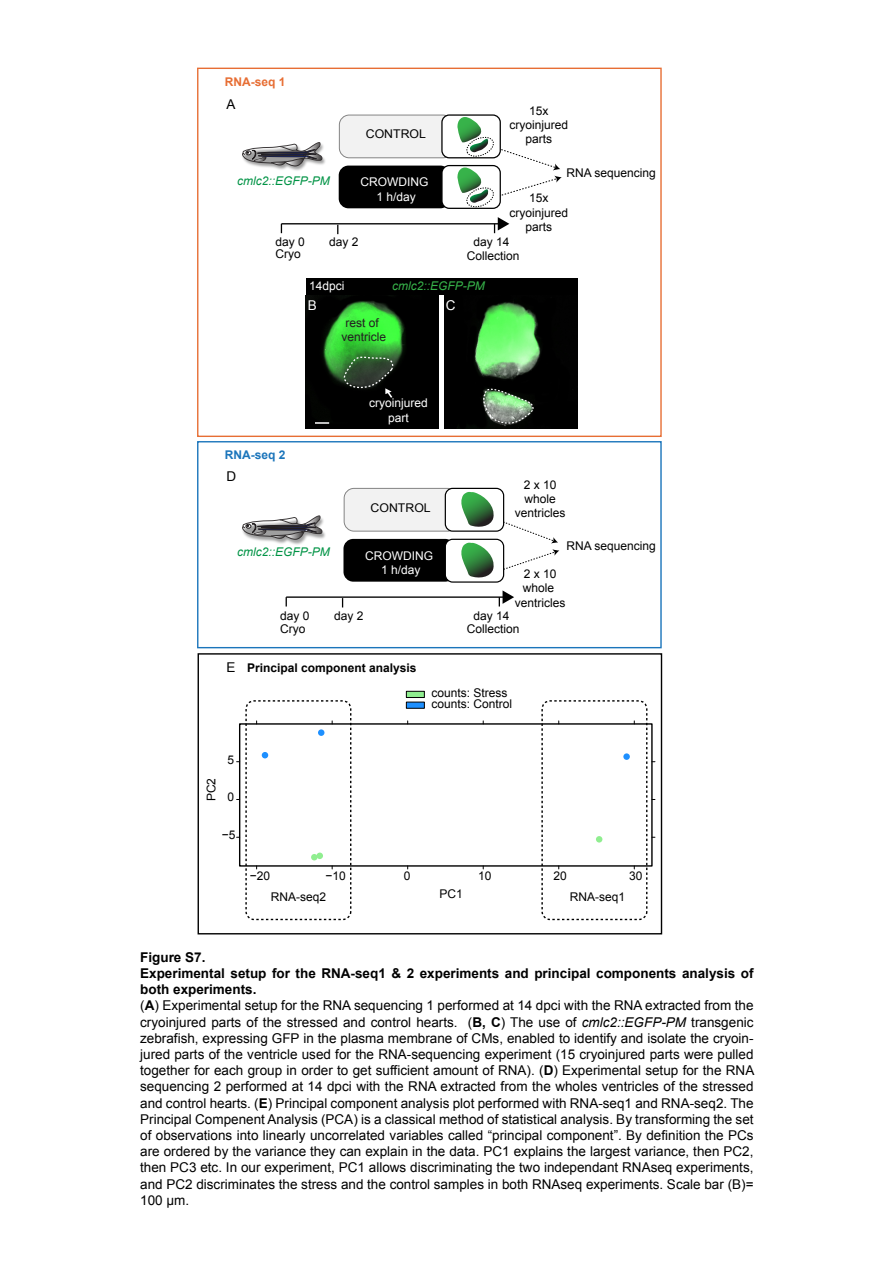
<style>
.page{position:relative;width:893px;height:1263px;background:#fff}
.page>*{position:absolute;margin:0;border:0;box-sizing:border-box;transform-origin:0 0}
.t1{font:13.5px/16.2px "Arial";color:#000}
.t2{font:13.5px "Arial";color:#fff}
.t3{font:12px/14.4px "Arial";color:#000;text-align:center}
.t4{font:12px/14.4px "Arial";color:#fff;text-align:center}
.t5{font:italic 12px "Arial";color:#009345}
.t6{font:700 12px "Arial";color:#000}
.t7{font:12px/14.4px "Arial";color:#231f20;text-align:center}
.t8{font:italic 12px "Arial";color:#37b34a}
.t9{font:700 12px "Arial";color:#e76e34}
.t10{font:700 12px "Arial";color:#1b75bb}
.s1{font-weight:400;font-size:13.5px}
.s2{font-weight:700}
.s3{font-style:italic}
</style>
<div class="page">
<img style="left:306px;top:295px;width:133px;height:133px">
<img style="left:444px;top:295px;width:133px;height:133px">
<svg style="left:483px;top:388px;width:51px;height:41px;background:#586f58"></svg>
<div style="left:306px;top:278px;width:271px;height:16px;background:#000"></div>
<svg style="left:343px;top:356px;width:52px;height:42px;background:#293b29"></svg>
<svg style="left:315px;top:422px;width:14px;height:2px"></svg>
<img style="left:257px;top:142px;width:68px;height:29px">
<svg style="left:242px;top:143px;width:80px;height:23px"></svg>
<div style="left:339px;top:166px;width:111px;height:42px;background:#000;border-radius:10px"></div>
<hr style="left:281px;top:223px;width:219px;height:1px;background:#000">
<div style="left:339px;top:115px;width:114px;height:43px;background:#f2f2f2;border-radius:10px"></div>
<div style="left:339px;top:115px;width:114px;height:43px;border:1px solid #000;border-radius:10px"></div>
<div style="left:442px;top:115px;width:58px;height:43px;background:#fff;border-radius:7px"></div>
<div style="left:441px;top:114px;width:60px;height:44px;border:1px solid #000;border-radius:7px"></div>
<div style="left:442px;top:166px;width:58px;height:42px;background:#fff;border-radius:7px"></div>
<div style="left:441px;top:165px;width:60px;height:44px;border:1px solid #000;border-radius:7px"></div>
<svg style="left:457px;top:117px;width:105px;height:91px"></svg>
<svg style="left:494px;top:217px;width:15px;height:16px"></svg>
<div style="left:197px;top:441px;width:465px;height:207px;border:1px solid #1b75bb"></div>
<img style="left:252px;top:515px;width:73px;height:30px">
<svg style="left:242px;top:516px;width:80px;height:23px"></svg>
<svg style="left:502px;top:521px;width:56px;height:22px"></svg>
<svg style="left:504px;top:549px;width:55px;height:21px"></svg>
<div style="left:343px;top:539px;width:112px;height:43px;background:#000;border-radius:10px"></div>
<hr style="left:286px;top:596px;width:218px;height:2px;background:#000">
<div style="left:344px;top:488px;width:113px;height:43px;background:#f2f2f2;border-radius:10px"></div>
<div style="left:344px;top:488px;width:114px;height:44px;border:1px solid #000;border-radius:10px"></div>
<svg style="left:499px;top:590px;width:15px;height:16px"></svg>
<div style="left:445px;top:539px;width:59px;height:43px;background:#fff;border-radius:7px"></div>
<div style="left:445px;top:539px;width:59px;height:44px;border:1px solid #000;border-radius:7px"></div>
<div style="left:445px;top:488px;width:59px;height:43px;background:#fff;border-radius:7px"></div>
<div style="left:445px;top:488px;width:59px;height:44px;border:1px solid #000;border-radius:7px"></div>
<svg style="left:461px;top:492px;width:33px;height:35px"></svg>
<svg style="left:461px;top:543px;width:33px;height:35px"></svg>
<div style="left:198px;top:653px;width:464px;height:281px;border:1px solid #000"></div>
<div style="left:406px;top:691px;width:19px;height:7px;background:#90ee90;border:1px solid #000"></div>
<svg style="left:406px;top:702px;width:19px;height:6px"></svg>
<div style="left:317px;top:852px;width:6px;height:7px;background:#90ee90;border-radius:50%"></div>
<div style="left:311px;top:854px;width:7px;height:6px;background:#90ee90;border-radius:50%"></div>
<svg style="left:596px;top:836px;width:6px;height:6px"></svg>
<div style="left:318px;top:729px;width:6px;height:7px;background:#1e90ff;border-radius:50%"></div>
<svg style="left:262px;top:752px;width:6px;height:6px"></svg>
<div style="left:623px;top:753px;width:7px;height:7px;background:#1e90ff;border-radius:50%"></div>
<div style="left:245px;top:700px;width:106px;height:220px;border:1px dashed #000;border-radius:8px"></div>
<div style="left:541px;top:700px;width:106px;height:220px;border:1px dashed #000;border-radius:8px"></div>
<p class="t9" style="left:225px;top:74px;width:62px">RNA-seq 1</p>
<p class="t1" style="left:226px;top:96px;width:11px">A</p>
<p class="t5" style="left:237px;top:173px;width:94px">cmlc2::EGFP-PM</p>
<p class="t3" style="left:366px;top:127px;width:62px">CONTROL</p>
<p class="t4" style="left:360px;top:175px;width:69px">CROWDING<br>1 h/day</p>
<p class="t3" style="left:509px;top:103px;width:60px">15x cryoinjured parts</p>
<p class="t3" style="left:566px;top:165px;width:91px">RNA sequencing</p>
<p class="t3" style="left:509px;top:191px;width:60px">15x cryoinjured parts</p>
<p class="t3" style="left:275px;top:235px;width:31px">day 0</p>
<p class="t3" style="left:329px;top:235px;width:31px">day 2</p>
<p class="t3" style="left:467px;top:235px;width:54px;line-height:13.8px">day 14<br>Collection</p>
<p class="t3" style="left:275px;top:247px;width:27px">Cryo</p>
<p class="t4" style="left:309px;top:279px;width:37px">14dpci</p>
<p class="t8" style="left:392px;top:278px;width:94px">cmlc2::EGFP-PM</p>
<p class="t2" style="left:308px;top:297px;width:11px">B</p>
<p class="t2" style="left:446px;top:297px;width:11px">C</p>
<p class="t7" style="left:342px;top:315px;width:46px">rest of ventricle</p>
<p class="t10" style="left:225px;top:447px;width:62px">RNA-seq 2</p>
<p class="t1" style="left:226px;top:468px;width:11px">D</p>
<p class="t4" style="left:369px;top:396px;width:60px">cryoinjured part</p>
<p class="t3" style="left:371px;top:500px;width:62px">CONTROL</p>
<p class="t3" style="left:515px;top:477px;width:52px">2 x 10 whole ventricles</p>
<p class="t5" style="left:237px;top:544px;width:94px">cmlc2::EGFP-PM</p>
<p class="t3" style="left:566px;top:539px;width:91px">RNA sequencing</p>
<p class="t4" style="left:365px;top:548px;width:69px">CROWDING<br>1 h/day</p>
<p class="t3" style="left:515px;top:566px;width:52px">2 x 10 whole ventricles</p>
<p class="t3" style="left:280px;top:609px;width:31px">day 0</p>
<p class="t3" style="left:334px;top:609px;width:31px">day 2</p>
<p class="t3" style="left:467px;top:610px;width:54px;line-height:12.8px">day 14<br>Collection</p>
<p class="t3" style="left:280px;top:622px;width:27px">Cryo</p>
<p class="t6" style="left:226px;top:660px;width:192px"><span class="s1">E</span> Principal component analysis</p>
<p class="t3" style="left:432px;top:688px;width:82px;line-height:10.2px;text-align:left">counts: Stress counts: Control</p>
<p class="t3" style="left:204px;top:801px;width:25px;rotate:-90deg">PC2</p>
<p class="t3" style="left:228px;top:752px;width:8px">5</p>
<p class="t3" style="left:228px;top:790px;width:8px">0</p>
<p class="t3" style="left:222px;top:828px;width:15px">−5</p>
<p class="t3" style="left:250px;top:869px;width:22px">−20</p>
<p class="t3" style="left:325px;top:869px;width:22px">−10</p>
<p class="t3" style="left:404px;top:869px;width:8px">0</p>
<p class="t3" style="left:478px;top:869px;width:15px">10</p>
<p class="t3" style="left:554px;top:869px;width:15px">20</p>
<p class="t3" style="left:629px;top:869px;width:15px">30</p>
<p class="t3" style="left:271px;top:890px;width:57px">RNA-seq2</p>
<p class="t3" style="left:570px;top:890px;width:57px">RNA-seq1</p>
<p class="t3" style="left:439px;top:887px;width:25px">PC1</p>
<p class="t1" style="left:140px;top:949px;width:616px"><span class="s2">Figure S7.<br>Experimental setup for the RNA-seq1 &amp; 2 experiments and principal components analysis of both experiments.<br></span>(<span class="s2">A</span>) Experimental setup for the RNA sequencing 1 performed at 14 dpci with the RNA extracted from the cryoinjured parts of the stressed and control hearts. (<span class="s2">B, C</span>) The use of <span class="s3">cmlc2::EGFP-PM</span> transgenic zebrafish, expressing GFP in the plasma membrane of CMs, enabled to identify and isolate the cryoin&shy;jured parts of the ventricle used for the RNA-sequencing experiment (15 cryoinjured parts were pulled together for each group in order to get sufficient amount of RNA). (<span class="s2">D</span>) Experimental setup for the RNA sequencing 2 performed at 14 dpci with the RNA extracted from the wholes ventricles of the stressed and control hearts. (<span class="s2">E</span>) Principal component analysis plot performed with RNA-seq1 and RNA-seq2. The Principal Compenent Analysis (PCA) is a classical method of statistical analysis. By transforming the set of observations into linearly uncorrelated variables called “principal component”. By definition the PCs are ordered by the variance they can explain in the data. PC1 explains the largest variance, then PC2, then PC3 etc. In our experiment, PC1 allows discriminating the two independant RNAseq experiments, and PC2 discriminates the stress and the control samples in both RNAseq experiments. Scale bar (B)= 100 μm.</p>
</div>
